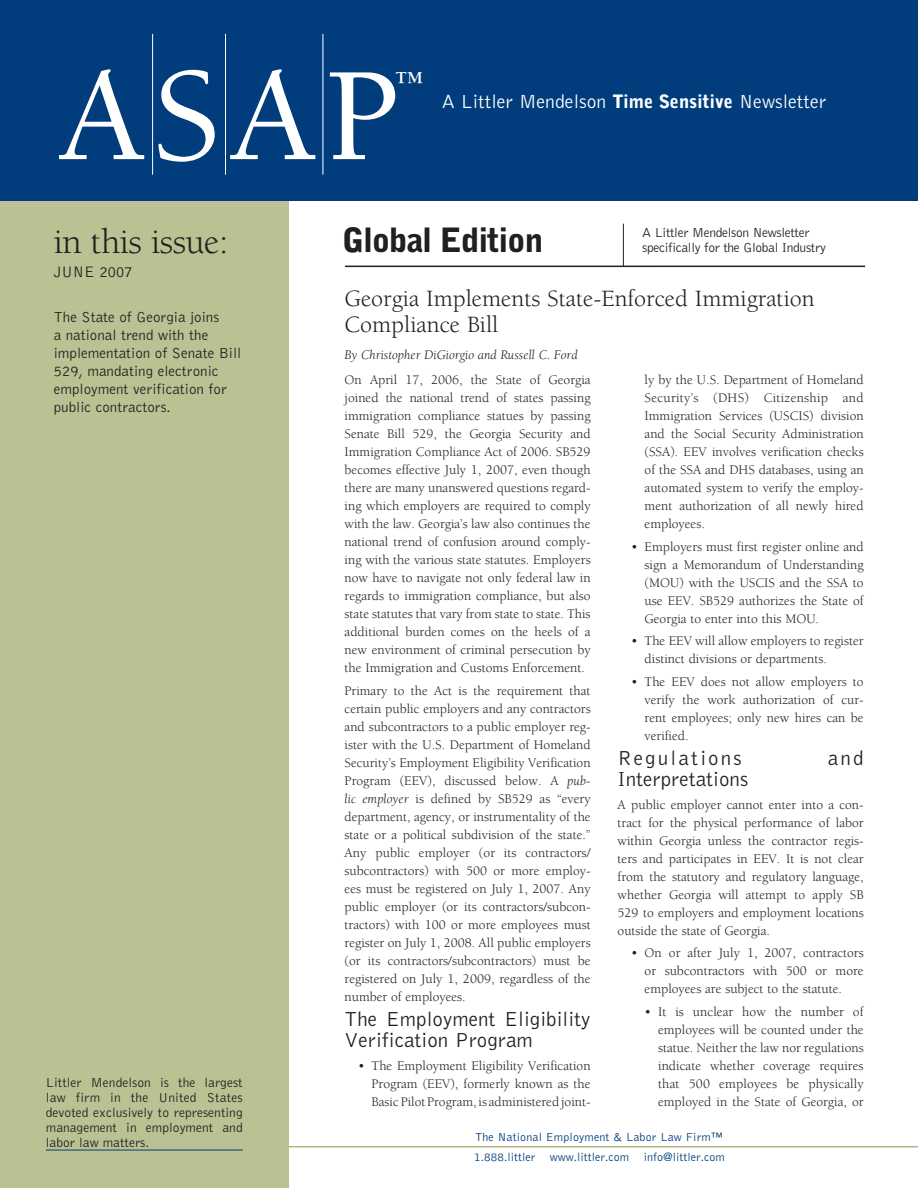
<style>
.page{position:relative;width:918px;height:1188px;background:#fff}
.page>*{position:absolute;margin:0;border:0;box-sizing:border-box;transform-origin:0 0}
.t1{font:500 136.5px "Berkeley";color:#fff}
.t2{font:36px "Berkeley";letter-spacing:-.015em;color:#231f20}
.t3{font:900 33.3px "Bell Gothic";letter-spacing:-.03em;color:#231f20}
.t4{font:500 29.85px "Berkeley";color:#fff}
.headline{font:24px/25.5px "Berkeley";color:#231f20}
.body_copy{font:300 21px/21px "Bell Gothic";color:#231f20}
.body_copy-2{font:300 21px "Bell Gothic";letter-spacing:.1em;color:#231f20}
.t5{font:300 19.65px "Bell Gothic";color:#fff}
.t6{font:300 15.75px "Bell Gothic";letter-spacing:-.025em;color:#231f20}
.sidebar_summary{font:300 15px/18px "Bell Gothic";color:#231f20}
.body_copy-3{font:13.5px/18px "Berkeley";color:#231f20;text-align:justify}
.t7{font:300 13.5px/15px "Bell Gothic";letter-spacing:-.025em;color:#231f20;text-align:justify}
.credit_line{font:italic 13.5px "Berkeley";color:#231f20}
.t8{font:300 12px "Bell Gothic";color:#013d7d}
.s1{font-weight:900;font-size:18.3px}
.s2{font-style:italic}
</style>
<div class="page">
<hr style="left:345px;top:266px;width:520px;height:1px;background:#231f20">
<hr style="left:281px;top:1146px;width:637px;height:1px;background:#abb47c">
<div style="left:0;top:200px;width:289px;height:988px;background:#bac192"></div>
<div style="left:0;top:0;width:918px;height:200px;background:#013d7d"></div>
<hr style="left:46px;top:1150px;width:197px;height:1px;background:#013d7d">
<hr style="left:323px;top:34px;width:1px;height:141px;background:#fff">
<hr style="left:225px;top:34px;width:1px;height:141px;background:#fff">
<hr style="left:152px;top:34px;width:1px;height:141px;background:#fff">
<hr style="left:623px;top:224px;width:1px;height:42px;background:#231f20">
<p class="t1" style="left:58px;top:44px;width:344px">ASAP</p>
<p class="t4" style="left:396px;top:66px;width:31px">™</p>
<p class="t5" style="left:442px;top:91px;width:386px">A Littler Mendelson <span class="s1">Time Sensitive</span> Newsletter</p>
<p class="t2" style="left:54px;top:222px;width:176px">in this issue:</p>
<p class="t6" style="left:54px;top:263px;width:81px">June 2007</p>
<p class="sidebar_summary" style="left:54px;top:308px;width:189px">The State of Georgia joins<br>a national trend with the implementation of Senate Bill<br>529, mandating electronic employment verification for public contractors.</p>
<p class="t7" style="left:46px;top:1075px;width:198px">Littler Mendelson is the largest law firm in the U nited States devoted exclusively to representing management in employment and labor law matters.</p>
<p class="t3" style="left:342px;top:221px;width:203px">Global Edition</p>
<p class="t7" style="left:642px;top:225px;width:185px">A Littler Mendelson Newsletter specifically for the Global Industry</p>
<p class="headline" style="left:345px;top:286px;width:472px">Georgia Implements State-Enforced Immigration<br>Compliance Bill</p>
<p class="credit_line" style="left:345px;top:347px;width:235px">By Christopher DiGiorgio and Russell C. Ford</p>
<p class="body_copy-3" style="left:345px;top:371px;width:248px">On April 17, 2006, the State of Georgia joined the national trend of states passing immigration compliance statues by passing Senate Bill 529, the Georgia Security and Immigration Compliance Act of 2006. SB529 becomes effective July 1, 2007, even though there are many unanswered questions regard&shy;ing which employers are required to comply with the law. Georgia’s law also continues the national trend of confusion around comply&shy;ing with the various state statutes. Employers now have to navigate not only federal law in regards to immigration compliance, but also state statutes that vary from state to state. This additional burden comes on the heels of a new environment of criminal persecution by the Immigration and Customs Enforcement.</p>
<p class="body_copy-3" style="left:345px;top:682px;width:248px">Primary to the Act is the requirement that certain public employers and any contractors and subcontractors to a public employer reg&shy;ister with the U.S. Department of Homeland Security’s Employment Eligibility Verification Program (EEV), discussed below. A <span class="s2">pub&shy;lic employer</span> is defined by SB529 as “every department, agency, or instrumentality of the state or a political subdivision of the state.” Any public employer (or its contractors/ subcontractors) with 500 or more employ&shy;ees must be registered on July 1, 2007. Any public employer (or its contractors/subcon&shy;tractors) with 100 or more employees must register on July 1, 2008. All public employers (or its contractors/subcontractors) must be registered on July 1, 2009, regardless of the number of employees.</p>
<p class="body_copy" style="left:345px;top:1009px;width:248px">The Employment Eligibility<br>Verification Program</p>
<p class="body_copy-3" style="left:372px;top:1057px;width:221px;text-indent:-14px">• The Employment Eligibility Verification Program (EEV), formerly known as the Basic Pilot Program, is administered joint-</p>
<p class="body_copy-3" style="left:645px;top:371px;width:221px">ly by the U.S. Department of Homeland Security’s (DHS) Citizenship and Immigration Services (USCIS) division and the Social Security Administration (SSA). EEV involves verification checks of the SSA and DHS databases, using an automated system to verify the employ&shy;ment authorization of all newly hired employees.</p>
<p class="body_copy-3" style="left:645px;top:538px;width:221px;text-indent:-14px">• Employers must first register online and sign a Memorandum of Understanding (MOU) with the USCIS and the SSA to use EEV. SB529 authorizes the State of Georgia to enter into this MOU.</p>
<p class="body_copy-3" style="left:645px;top:632px;width:220px;text-indent:-14px">• The EEV will allow employers to register distinct divisions or departments.</p>
<p class="body_copy-3" style="left:645px;top:673px;width:221px;text-indent:-14px">• The EEV does not allow employers to verify the work authorization of cur&shy;rent employees; only new hires can be verified.</p>
<p class="body_copy-2" style="left:618px;top:747px;width:126px">Regulations</p>
<p class="body_copy" style="left:828px;top:748px;width:37px">and</p>
<p class="body_copy" style="left:618px;top:769px;width:132px">Interpretations</p>
<p class="body_copy-3" style="left:618px;top:796px;width:248px">A public employer cannot enter into a con&shy;tract for the physical performance of labor within Georgia unless the contractor regis&shy;ters and participates in EEV. It is not clear from the statutory and regulatory language, whether Georgia will attempt to apply SB 529 to employers and employment locations outside the state of Georgia.</p>
<p class="body_copy-3" style="left:645px;top:945px;width:221px;text-indent:-14px">• On or after July 1, 2007, contractors or subcontractors with 500 or more employees are subject to the statute.</p>
<p class="body_copy-3" style="left:658px;top:1003px;width:207px;text-indent:-14px">• It is unclear how the number of employees will be counted under the statue. Neither the law nor regulations indicate whether coverage requires that 500 employees be physically employed in the State of Georgia, or</p>
<p class="t8" style="left:475px;top:1131px;width:249px">The National Employment &amp; Labor Law Firm™</p>
<p class="t8" style="left:474px;top:1150px;width:252px">1.888.littler www.littler.com info@littler.com</p>
</div>
